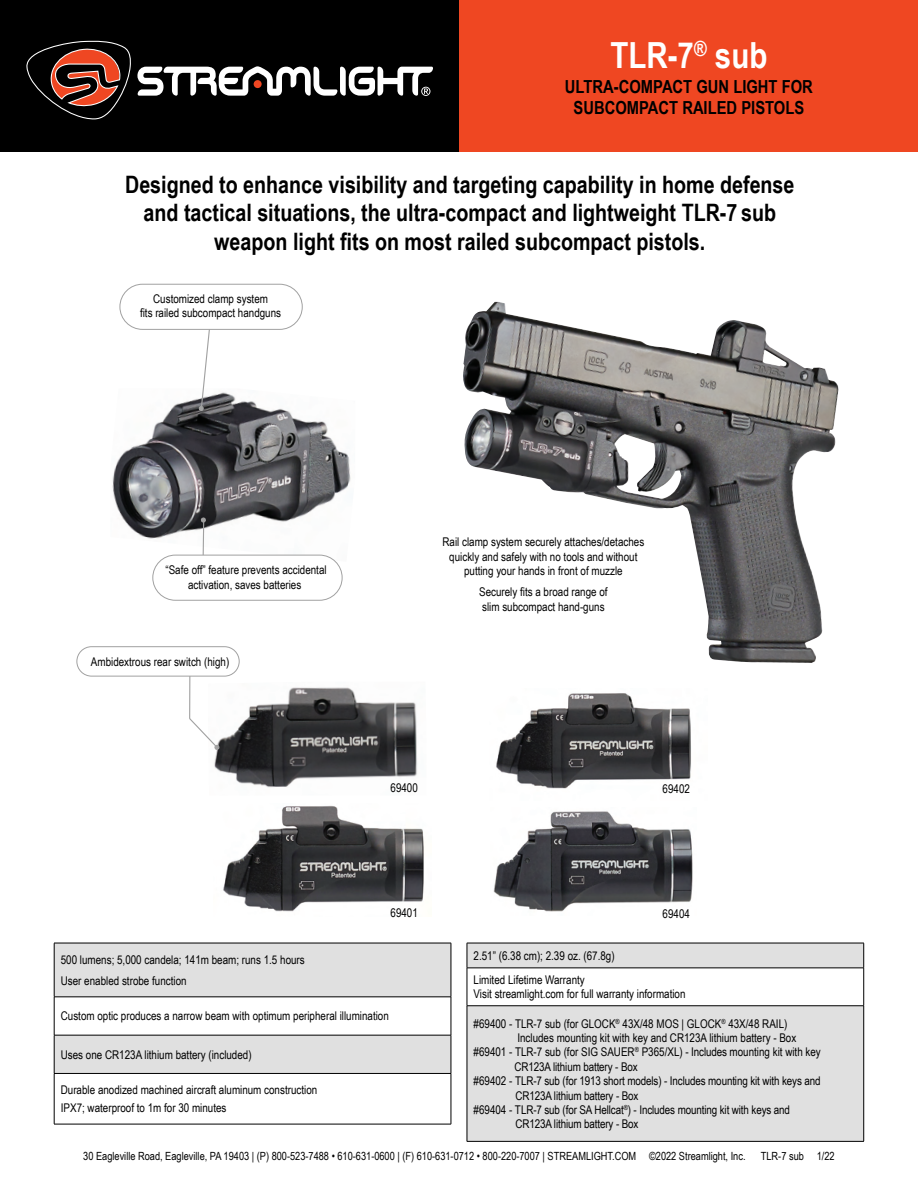
<style>
.page{position:relative;width:918px;height:1188px;background:#fff}
.page>*{position:absolute;margin:0;border:0;box-sizing:border-box;transform-origin:0 0}
.t1{font:700 36px "Arial Narrow";color:#fff}
.t2{font:700 24px/28.8px "Arial Narrow";color:#000;text-align:center}
.t3{font:700 18px/21px "Arial Narrow";color:#000;text-align:center}
.t4{font:12px/14.4px "Arial Narrow";color:#000}
.t5{font:11.25px "Arial Narrow";color:#000}
.s1{font-style:inherit}
</style>
<div class="page">
<div style="left:459px;top:0;width:459px;height:151px;background:#ef4722"></div>
<div style="left:0;top:0;width:459px;height:151px;background:#000"></div>
<svg style="left:26px;top:41px;width:407px;height:78px"></svg>
<svg style="left:55px;top:944px;width:396px;height:129px;fill:#e0e0e0"></svg>
<hr style="left:54px;top:1073px;width:397px;height:1px;background:#000">
<hr style="left:54px;top:1074px;width:1px;height:50px;background:#000">
<hr style="left:451px;top:1074px;width:1px;height:50px;background:#000">
<hr style="left:54px;top:1124px;width:397px;height:1px;background:#000">
<hr style="left:54px;top:943px;width:397px;height:1px;background:#000">
<hr style="left:54px;top:943px;width:1px;height:54px;background:#000">
<hr style="left:451px;top:943px;width:1px;height:54px;background:#000">
<hr style="left:54px;top:997px;width:397px;height:1px;background:#000">
<hr style="left:54px;top:997px;width:1px;height:38px;background:#000">
<hr style="left:451px;top:997px;width:1px;height:38px;background:#000">
<hr style="left:54px;top:1035px;width:397px;height:1px;background:#000">
<hr style="left:54px;top:1035px;width:1px;height:38px;background:#000">
<hr style="left:451px;top:1035px;width:1px;height:38px;background:#000">
<svg style="left:468px;top:944px;width:395px;height:197px;fill:#e0e0e0"></svg>
<hr style="left:467px;top:943px;width:397px;height:1px;background:#000">
<svg style="left:467px;top:943px;width:1px;height:25px"></svg>
<svg style="left:863px;top:943px;width:1px;height:25px"></svg>
<hr style="left:467px;top:968px;width:397px;height:1px;background:#000">
<hr style="left:467px;top:968px;width:1px;height:38px;background:#000">
<hr style="left:863px;top:968px;width:1px;height:38px;background:#000">
<hr style="left:467px;top:1005px;width:397px;height:1px;background:#000">
<hr style="left:467px;top:1006px;width:1px;height:135px;background:#000">
<hr style="left:863px;top:1006px;width:1px;height:135px;background:#000">
<hr style="left:467px;top:1141px;width:397px;height:1px;background:#000">
<img style="left:463px;top:302px;width:376px;height:361px">
<img style="left:112px;top:392px;width:239px;height:170px">
<img style="left:214px;top:687px;width:204px;height:101px">
<img style="left:223px;top:805px;width:201px;height:107px">
<img style="left:493px;top:811px;width:200px;height:101px">
<img style="left:496px;top:693px;width:195px;height:96px">
<svg style="left:200px;top:516px;width:7px;height:39px"></svg>
<div style="left:153px;top:555px;width:189px;height:45px;background:#fff;border-radius:23px"></div>
<div style="left:152px;top:555px;width:191px;height:46px;border:1px solid #a1a1a1;border-radius:23px"></div>
<svg style="left:197px;top:330px;width:15px;height:82px"></svg>
<div style="left:120px;top:284px;width:183px;height:46px;border:1px solid #a1a1a1;border-radius:23px"></div>
<svg style="left:189px;top:717px;width:31px;height:33px"></svg>
<hr style="left:189px;top:668px;width:1px;height:51px;background:#a1a1a1">
<div style="left:77px;top:647px;width:162px;height:29px;background:#fff;border-radius:15px"></div>
<div style="left:77px;top:646px;width:163px;height:31px;border:1px solid #a1a1a1;border-radius:15px"></div>
<h1 class="t1" style="left:610px;top:28px;width:158px">TLR-7<sup>®</sup> sub</h1>
<h3 class="t3" style="left:565px;top:75px;width:249px">ULTRA-COMPACT GUN LIGHT FOR<br>SUBCOMPACT RAILED PISTOLS</h3>
<h2 class="t2" style="left:125px;top:169px;width:671px">Designed to enhance visibility and targeting capability in home defense and tactical situations, the ultra-compact and lightweight TLR-7 sub weapon light fits on most railed subcompact pistols.</h2>
<p class="t4" style="left:140px;top:291px;width:143px;text-align:center">Customized clamp system<br>fits railed subcompact handguns</p>
<p class="t4" style="left:165px;top:562px;width:163px;text-align:center">“Safe off” feature prevents accidental activation, saves batteries</p>
<p class="t4" style="left:91px;top:654px;width:140px">Ambidextrous rear switch (high)</p>
<p class="t4" style="left:442px;top:534px;width:203px;text-align:center">Rail clamp system securely attaches/detaches quickly and safely with no tools and without putting your hands in front of muzzle</p>
<p class="t4" style="left:479px;top:584px;width:130px">Securely fits a broad range of slim subcompact hand-guns</p>
<p class="t4" style="left:391px;top:780px;width:29px">69400</p>
<p class="t4" style="left:663px;top:781px;width:29px">69402</p>
<p class="t4" style="left:391px;top:906px;width:29px">69401</p>
<p class="t4" style="left:663px;top:906px;width:29px">69404</p>
<p class="t4" style="left:61px;top:948px;width:246px;line-height:21.1px">500 lumens; 5,000 candela; 141m beam; runs 1.5 hours<br>User enabled strobe function</p>
<p class="t4" style="left:61px;top:1008px;width:330px">Custom optic produces a narrow beam with optimum peripheral illumination</p>
<p class="t4" style="left:61px;top:1047px;width:192px">Uses one CR123A lithium battery (included)</p>
<p class="t4" style="left:61px;top:1081px;width:258px;line-height:17.9px">Durable anodized machined aircraft aluminum construction<br>IPX7; waterproof to 1m for 30 minutes</p>
<p class="t4" style="left:474px;top:943px;width:143px;line-height:24.2px">2.51” (6.38 cm); 2.39 oz. (67.8g)<br>Limited Lifetime Warranty</p>
<p class="t4" style="left:474px;top:986px;width:214px">Visit streamlight.com for full warranty information</p>
<p class="t4" style="left:474px;top:1016px;width:315px">#69400 - TLR-7 sub (for GLOCK<sup>®</sup> 43X/48 MOS <span class="s1">|</span> GLOCK<sup>®</sup> 43X/48 RAIL)</p>
<p class="t4" style="left:517px;top:1030px;width:280px">Includes mounting kit with key and CR123A lithium battery - Box</p>
<p class="t4" style="left:474px;top:1044px;width:349px">#69401 - TLR-7 sub (for SIG SAUER<sup>®</sup> P365/XL) - Includes mounting kit with key</p>
<p class="t4" style="left:515px;top:1059px;width:125px">CR123A lithium battery - Box</p>
<p class="t4" style="left:474px;top:1073px;width:349px">#69402 - TLR-7 sub (for 1913 short models) - Includes mounting kit with keys and</p>
<p class="t4" style="left:515px;top:1088px;width:125px">CR123A lithium battery - Box</p>
<p class="t4" style="left:474px;top:1102px;width:318px">#69404 - TLR-7 sub (for SA Hellcat<sup>®</sup>) - Includes mounting kit with keys and</p>
<p class="t4" style="left:515px;top:1116px;width:125px">CR123A lithium battery - Box</p>
<p class="t5" style="left:83px;top:1148px;width:664px">30 Eagleville Road, Eagleville, PA 19403 | (P) 800-523-7488 • 610-631-0600 | (F) 610-631-0712 • 800-220-7007 | STREAMLIGHT.COM ©2022 Streamlight, Inc.</p>
<p class="t5" style="left:761px;top:1148px;width:75px">TLR-7 sub 1/22</p>
</div>
